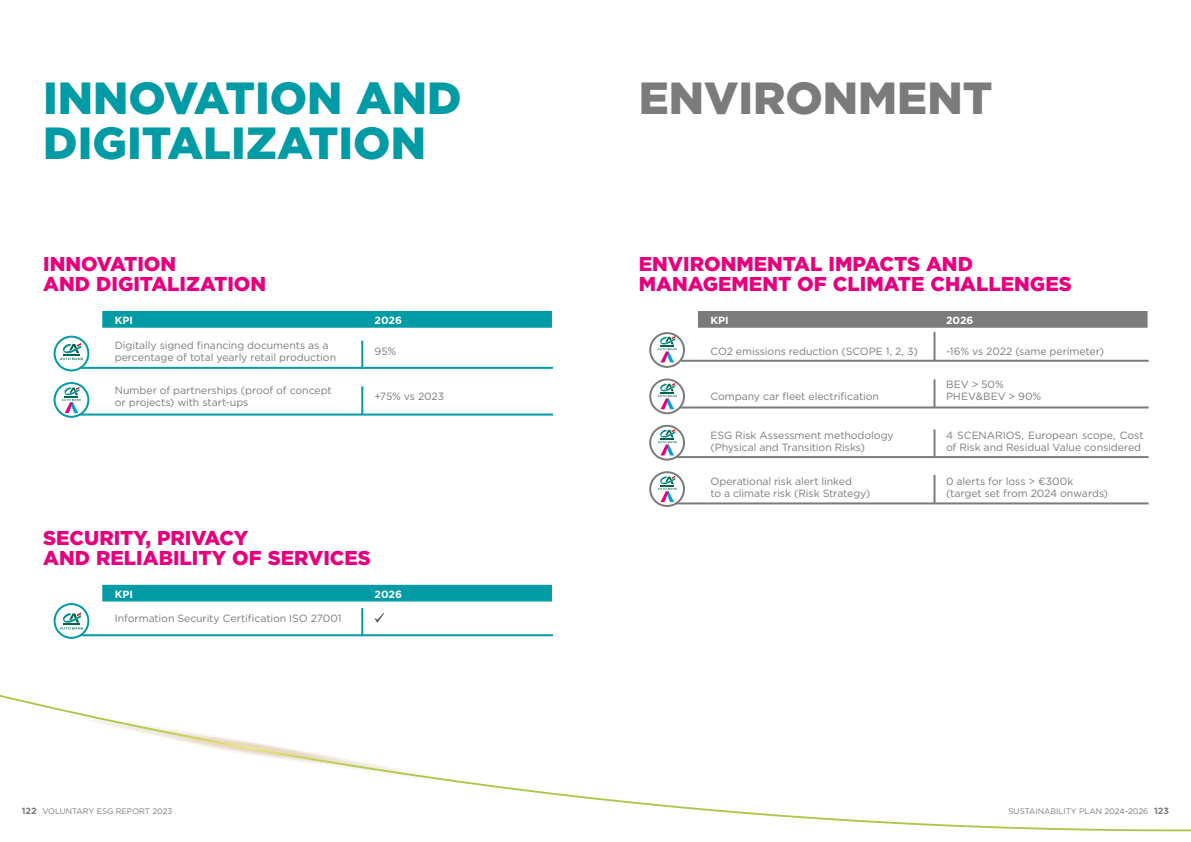
<style>
.page{position:relative;width:1191px;height:842px;background:#fff}
.page>*{position:absolute;margin:0;border:0;box-sizing:border-box;transform-origin:0 0}
.t1{font:900 45px/45px "Gotham";color:#009ba4}
.t2{font:900 45px "Gotham";color:#7c7b7b}
.t3{font:900 20px/20px "Gotham";color:#e6007d}
.t4{font:10.5px/12px "Gotham";letter-spacing:-.005em;color:#7c7b7b}
.t5{font:700 10.5px "Gotham";color:#fff}
.t6{font:8px "Gotham";color:#7c7b7b}
.s1{font-weight:700;font-size:9px}
</style>
<div class="page">
<div style="left:102px;top:585px;width:450px;height:16px;background:#009ba4"></div>
<svg style="left:374px;top:613px;width:10px;height:10px"></svg>
<div style="left:54px;top:603px;width:35px;height:36px;border:2px solid #009ba4;border-radius:50%"></div>
<hr style="left:80px;top:634px;width:473px;height:2px;background:#009ba4">
<hr style="left:361px;top:608px;width:2px;height:28px;background:#009ba4">
<div style="left:102px;top:311px;width:450px;height:17px;background:#009ba4"></div>
<div style="left:54px;top:336px;width:35px;height:35px;border:2px solid #009ba4;border-radius:50%"></div>
<div style="left:54px;top:382px;width:35px;height:36px;border:2px solid #009ba4;border-radius:50%"></div>
<hr style="left:80px;top:367px;width:473px;height:2px;background:#009ba4">
<hr style="left:80px;top:414px;width:473px;height:2px;background:#009ba4">
<hr style="left:361px;top:386px;width:2px;height:29px;background:#009ba4">
<hr style="left:361px;top:341px;width:2px;height:28px;background:#009ba4">
<svg style="left:0;top:695px;width:1191px;height:137px"></svg>
<svg style="left:34px;top:704px;width:435px;height:80px"></svg>
<svg style="left:62px;top:387px;width:19px;height:26px"></svg>
<svg style="left:60px;top:343px;width:23px;height:17px"></svg>
<svg style="left:60px;top:612px;width:23px;height:17px"></svg>
<div style="left:698px;top:311px;width:449px;height:17px;background:#7c7b7b"></div>
<div style="left:649px;top:332px;width:36px;height:36px;border:2px solid #7c7b7b;border-radius:50%"></div>
<div style="left:649px;top:378px;width:36px;height:36px;border:2px solid #7c7b7b;border-radius:50%"></div>
<div style="left:649px;top:425px;width:36px;height:36px;border:2px solid #7c7b7b;border-radius:50%"></div>
<div style="left:649px;top:471px;width:36px;height:36px;border:2px solid #7c7b7b;border-radius:50%"></div>
<hr style="left:681px;top:360px;width:467px;height:2px;background:#7c7b7b">
<hr style="left:680px;top:406px;width:468px;height:2px;background:#7c7b7b">
<hr style="left:675px;top:456px;width:473px;height:2px;background:#7c7b7b">
<hr style="left:675px;top:502px;width:473px;height:2px;background:#7c7b7b">
<hr style="left:933px;top:332px;width:2px;height:28px;background:#7c7b7b">
<hr style="left:933px;top:379px;width:2px;height:28px;background:#7c7b7b">
<hr style="left:933px;top:429px;width:2px;height:29px;background:#7c7b7b">
<hr style="left:933px;top:475px;width:2px;height:28px;background:#7c7b7b">
<svg style="left:657px;top:336px;width:20px;height:26px"></svg>
<svg style="left:657px;top:383px;width:20px;height:26px"></svg>
<svg style="left:657px;top:429px;width:20px;height:26px"></svg>
<svg style="left:657px;top:476px;width:20px;height:26px"></svg>
<h1 class="t1" style="left:43px;top:75px;width:420px">INNOVATION AND<br>DIGITALIZATION</h1>
<h2 class="t3" style="left:43px;top:254px;width:224px">INNOVATION<br>AND DIGITALIZATION</h2>
<p class="t5" style="left:115px;top:313px;width:20px">KPI</p>
<p class="t5" style="left:374px;top:313px;width:29px">2026</p>
<p class="t4" style="left:115px;top:339px;width:223px">Digitally signed financing documents as a percentage of total yearly retail production</p>
<p class="t4" style="left:374px;top:345px;width:23px">95%</p>
<p class="t4" style="left:115px;top:384px;width:218px">Number of partnerships (proof of concept or projects) with start-ups</p>
<p class="t4" style="left:374px;top:390px;width:71px">+75% vs 2023</p>
<h2 class="t3" style="left:43px;top:528px;width:329px">SECURITY, PRIVACY<br>AND RELIABILITY OF SERVICES</h2>
<p class="t5" style="left:115px;top:587px;width:20px">KPI</p>
<p class="t5" style="left:374px;top:587px;width:29px">2026</p>
<p class="t4" style="left:115px;top:612px;width:228px">Information Security Certification ISO 27001</p>
<h1 class="t2" style="left:639px;top:67px;width:355px">ENVIRONMENT</h1>
<h2 class="t3" style="left:639px;top:254px;width:434px">ENVIRONMENTAL IMPACTS AND<br>MANAGEMENT OF CLIMATE CHALLENGES</h2>
<p class="t5" style="left:710px;top:313px;width:20px">KPI</p>
<p class="t5" style="left:946px;top:313px;width:29px">2026</p>
<p class="t4" style="left:710px;top:345px;width:209px">CO2 emissions reduction (SCOPE 1, 2, 3)</p>
<p class="t4" style="left:946px;top:345px;width:159px">-16% vs 2022 (same perimeter)</p>
<p class="t4" style="left:710px;top:390px;width:170px">Company car fleet electrification</p>
<p class="t4" style="left:946px;top:378px;width:97px">BEV &gt; 50%<br>PHEV&amp;BEV &gt; 90%</p>
<p class="t4" style="left:710px;top:429px;width:185px">ESG Risk Assessment methodology (Physical and Transition Risks)</p>
<p class="t4" style="left:946px;top:429px;width:199px">4 SCENARIOS, European scope, Cost of Risk and Residual Value considered</p>
<p class="t4" style="left:710px;top:475px;width:161px">Operational risk alert linked<br>to a climate risk (Risk Strategy)</p>
<p class="t4" style="left:946px;top:475px;width:163px">0 alerts for loss &gt; €300k (target set from 2024 onwards)</p>
<p class="t6" style="left:22px;top:806px;width:152px"><span class="s1">122</span> VOLUNTARY ESG REPORT 2023</p>
<p class="t6" style="left:1008px;top:806px;width:162px">SUSTAINABILITY PLAN 2024-2026 <span class="s1">123</span></p>
</div>
